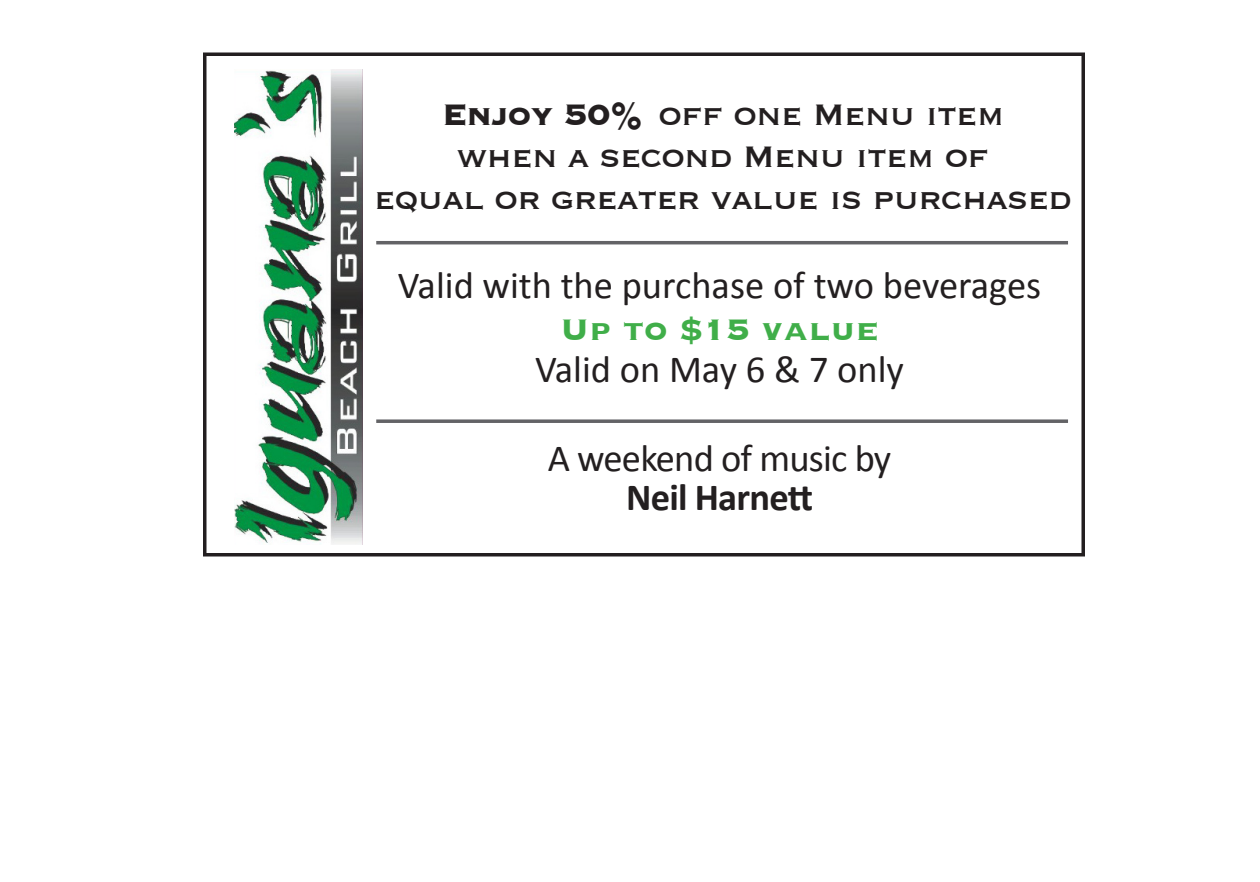
<style>
.page{position:relative;width:1260px;height:882px;background:#fff}
.page>*{position:absolute;margin:0;border:0;box-sizing:border-box;transform-origin:0 0}
.t1{font:38.5px "Copperplate";letter-spacing:-.02em;color:#231f20}
.t2{font:38.5px "Calibri";color:#231f20}
.t3{font:38.5px "Calibri";letter-spacing:-.02em;color:#231f20}
.t4{font:700 38.5px "Copperplate";color:#40ae49}
.t5{font:700 38.5px "Calibri";letter-spacing:-.02em;color:#231f20}
.s1{font-weight:700}
</style>
<div class="page">
<img style="left:234px;top:69px;width:128px;height:476px">
<hr style="left:376px;top:241px;width:692px;height:3px;background:#636366">
<svg style="left:376px;top:419px;width:692px;height:4px;background:#767678"></svg>
<div style="left:203px;top:52px;width:882px;height:504px;border:4px solid #231f20"></div>
<p class="t1" style="left:442px;top:90px;width:564px"><span class="s1">Enjoy 50%</span> off one Menu item</p>
<p class="t1" style="left:457px;top:132px;width:533px">when a second Menu item of</p>
<p class="t1" style="left:374px;top:174px;width:700px">equal or greater value is purchased</p>
<p class="t2" style="left:398px;top:261px;width:645px">Valid with the purchase of two beverages</p>
<p class="t4" style="left:560px;top:305px;width:321px">Up to $15 value</p>
<p class="t2" style="left:535px;top:345px;width:370px">Valid on May 6 &amp; 7 only</p>
<p class="t3" style="left:548px;top:435px;width:345px">A weekend of music by</p>
<p class="t5" style="left:626px;top:473px;width:188px">Neil Harnett</p>
</div>
